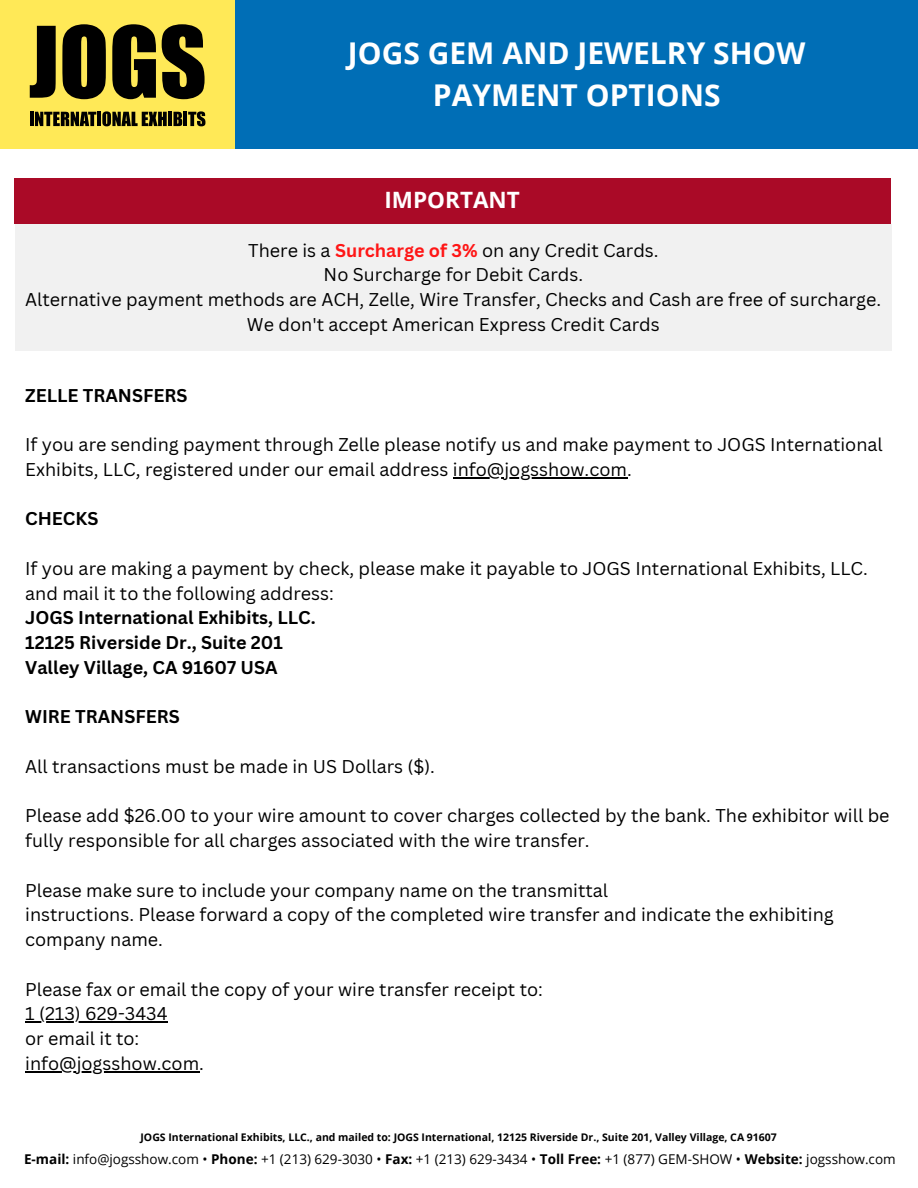
<style>
.page{position:relative;width:918px;height:1188px;background:#fff}
.page>*{position:absolute;margin:0;border:0;box-sizing:border-box;transform-origin:0 0}
.t1{font:700 30px/41.7px "Open Sans";color:#fff;text-align:center}
.t2{font:700 22.5px "Open Sans";color:#fff}
.t3{font:18px/24.8px "Canva Sans";color:#000}
.t4{font:700 18px/24.8px "Canva Sans";color:#000}
.t5{font:13.5px "Open Sans";color:#000}
.t6{font:700 10.5px "Open Sans";color:#000}
.s1{font-weight:700;color:#ff1616}
.s2{font-weight:400}
.s3{font-weight:700}
</style>
<div class="page">
<hr style="left:453px;top:477px;width:174px;height:1px;background:#000">
<hr style="left:25px;top:1022px;width:143px;height:1px;background:#000">
<hr style="left:25px;top:1071px;width:174px;height:1px;background:#000">
<div style="left:0;top:0;width:235px;height:149px;background:#ffe957"></div>
<svg style="left:30px;top:26px;width:26px;height:72px"></svg>
<svg style="left:62px;top:24px;width:44px;height:75px"></svg>
<svg style="left:112px;top:24px;width:44px;height:75px"></svg>
<svg style="left:162px;top:24px;width:43px;height:75px"></svg>
<hr style="left:30px;top:112px;width:3px;height:14px;background:#000">
<svg style="left:35px;top:112px;width:61px;height:14px"></svg>
<hr style="left:97px;top:112px;width:4px;height:14px;background:#000">
<svg style="left:102px;top:111px;width:65px;height:15px"></svg>
<hr style="left:168px;top:112px;width:4px;height:14px;background:#000">
<svg style="left:173px;top:112px;width:9px;height:14px"></svg>
<hr style="left:184px;top:112px;width:3px;height:14px;background:#000">
<svg style="left:188px;top:111px;width:17px;height:15px"></svg>
<div style="left:236px;top:0;width:682px;height:149px;background:#006eb6"></div>
<div style="left:15px;top:224px;width:877px;height:127px;background:#f1f1f1"></div>
<div style="left:14px;top:178px;width:876px;height:46px;background:#aa0a27"></div>
<h5 class="t1" style="left:348px;top:32px;width:459px">JOGS GEM AND JEWELRY SHOW<br>PAYMENT OPTIONS</h5>
<h4 class="t2" style="left:385px;top:184px;width:137px">IMPORTANT</h4>
<h4 class="t3" style="left:25px;top:237px;width:857px;text-align:center">There is a <span class="s1">Surcharge of 3%</span> on any Credit Cards.<br>No Surcharge for Debit Cards.<br>Alternative payment methods are ACH, Zelle, Wire Transfer, Checks and Cash are free of surcharge.<br>We don't accept American Express Credit Cards</h4>
<p class="t4" style="left:25px;top:382px;width:164px">ZELLE TRANSFERS</p>
<h1 class="t3" style="left:25px;top:432px;width:859px">If you are sending payment through Zelle please notify us and make payment to JOGS International<br>Exhibits, LLC, registered under our email address info@jogsshow.com.</h1>
<h2 class="t4" style="left:25px;top:506px;width:75px">CHECKS</h2>
<h2 class="t3" style="left:25px;top:556px;width:844px">If you are making a payment by check, please make it payable to JOGS International Exhibits, LLC.</h2>
<h4 class="t4" style="left:25px;top:580px;width:310px"><span class="s2">and mail it to the following address:<br></span>JOGS International Exhibits, LLC.<br>12125 Riverside Dr., Suite 201<br>Valley Village, CA 91607 USA</h4>
<h4 class="t4" style="left:25px;top:704px;width:156px">WIRE TRANSFERS</h4>
<h3 class="t3" style="left:25px;top:754px;width:411px">All transactions must be made in US Dollars ($).</h3>
<h4 class="t3" style="left:25px;top:803px;width:866px">Please add $26.00 to your wire amount to cover charges collected by the bank. The exhibitor will be fully responsible for all charges associated with the wire transfer.</h4>
<h3 class="t3" style="left:25px;top:877px;width:810px">Please make sure to include your company name on the transmittal<br>instructions. Please forward a copy of the completed wire transfer and indicate the exhibiting company name.</h3>
<h4 class="t3" style="left:25px;top:976px;width:519px">Please fax or email the copy of your wire transfer receipt to:</h4>
<h3 class="t3" style="left:25px;top:1001px;width:144px">1 (213) 629-3434 or email it to:</h3>
<h4 class="t3" style="left:25px;top:1051px;width:180px">info@jogsshow.com.</h4>
<h4 class="t6" style="left:141px;top:1130px;width:638px">JOGS International Exhibits, LLC., and mailed to: JOGS International, 12125 Riverside Dr., Suite 201, Valley Village, CA 91607</h4>
<p class="t5" style="left:24px;top:1150px;width:873px"><span class="s3">E-mail:</span> info@jogsshow.com • <span class="s3">Phone:</span> +1 (213) 629-3030 • <span class="s3">Fax:</span> +1 (213) 629-3434 • <span class="s3">Toll Free:</span> +1 (877) GEM-SHOW • <span class="s3">Website:</span> jogsshow.com</p>
</div>
